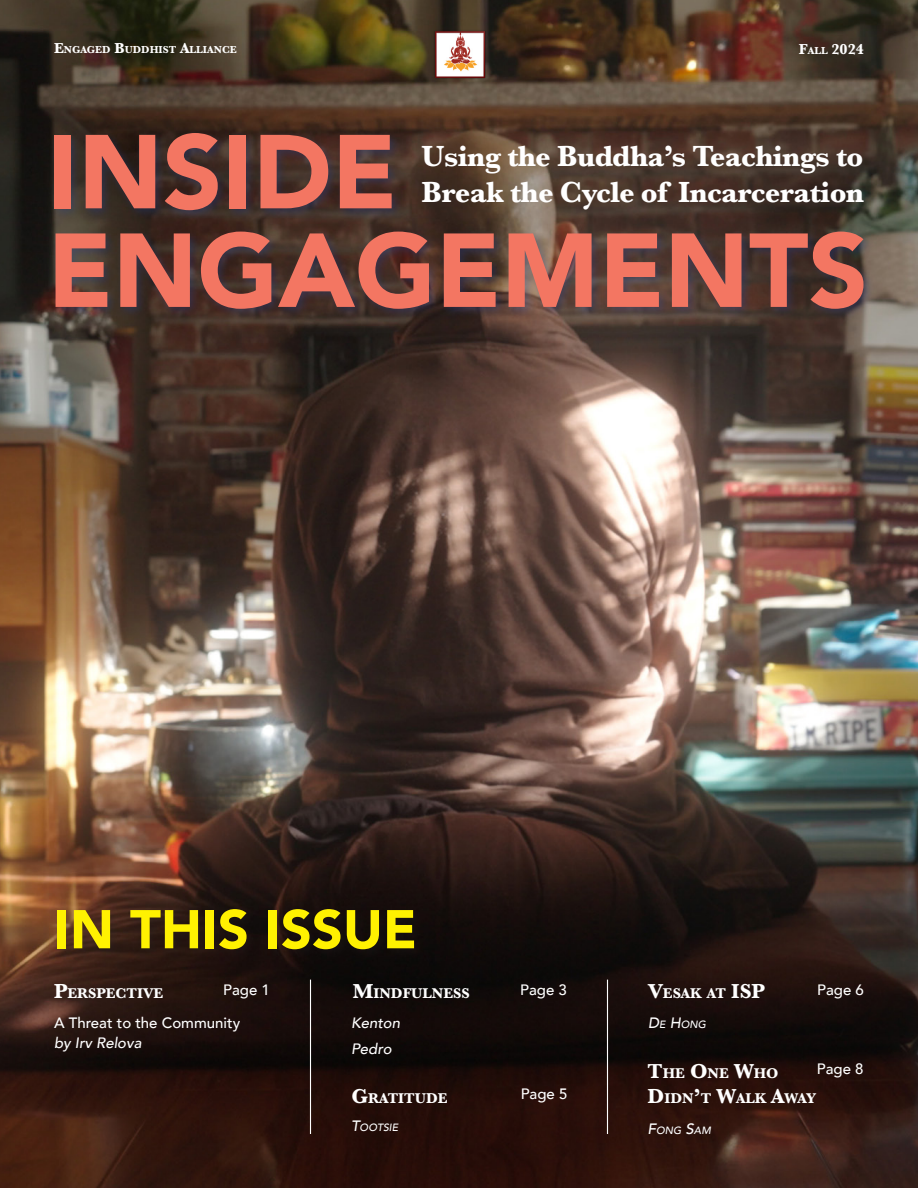
<style>
.page{position:relative;width:918px;height:1188px;background:#fff}
.page>*{position:absolute;margin:0;border:0;box-sizing:border-box;transform-origin:0 0}
.t1{font:900 103.8px "Avenir";color:#f37662}
.t2{font:900 54px "Avenir";color:#fff101}
.t3{font:700 30.3px/36.3px "Baskerville";letter-spacing:-.02em;color:#fff}
.t4{font:500 15px "Avenir";color:#fff}
.t5{font:italic 500 15px "Avenir";color:#fff}
.t6{font:700 15px "Baskerville";color:#fff}
.t7{font:700 14.7px/25.2px "Baskerville";color:#fff}
.t8{font:700 10.5px "Baskerville";color:#fff}
.t9{font:italic 500 10.5px "Avenir";color:#fff}
.s1{font-size:15px}
.s2{font-size:10.5px}
.s3{font-size:21px}
</style>
<div class="page">
<img style="left:0;top:0;width:918px;height:1188px">
<div style="left:50px;top:129px;width:826px;height:191px;background:#253f8e;opacity:.35"></div>
<div style="left:54px;top:905px;width:372px;height:56px;background:#231f20;opacity:.35"></div>
<hr style="left:310px;top:980px;width:1px;height:154px;background:#fff">
<hr style="left:607px;top:980px;width:1px;height:154px;background:#fff">
<img style="left:432px;top:28px;width:54px;height:52px">
<p class="t8" style="left:54px;top:43px;width:184px"><span class="s1">E</span>NGAGED <span class="s1">B</span>UDDHIST <span class="s1">A</span>LLIANCE</p>
<p class="t6" style="left:799px;top:39px;width:67px">F<span class="s2">ALL</span> 2024</p>
<p class="t1" style="left:47px;top:83px;width:351px">INSIDE</p>
<p class="t1" style="left:47px;top:182px;width:822px">ENGAGEMENTS</p>
<p class="t3" style="left:422px;top:138px;width:444px">Using the Buddha’s Teachings to<br>Break the Cycle of Incarceration</p>
<p class="t2" style="left:54px;top:883px;width:364px">IN THIS ISSUE</p>
<p class="t4" style="left:223px;top:976px;width:48px">Page 1</p>
<p class="t7" style="left:353px;top:981px;width:119px"><span class="s3">M</span>INDFULNESS</p>
<p class="t4" style="left:520px;top:976px;width:48px">Page 3</p>
<p class="t5" style="left:351px;top:1014px;width:51px">Kenton</p>
<p class="t5" style="left:351px;top:1039px;width:42px">Pedro</p>
<p class="t7" style="left:54px;top:981px;width:110px"><span class="s3">P</span>ERSPECTIVE</p>
<p class="t4" style="left:54px;top:1010px;width:188px">A Threat to the Community</p>
<p class="t5" style="left:54px;top:1033px;width:89px">by Irv Relova</p>
<p class="t7" style="left:351px;top:1085px;width:97px"><span class="s3">G</span>RATITUDE</p>
<p class="t4" style="left:521px;top:1081px;width:48px">Page 5</p>
<p class="t9" style="left:351px;top:1121px;width:49px"><span class="s1">T</span>OOTSIE</p>
<p class="t7" style="left:648px;top:981px;width:118px"><span class="s3">V</span>ESAK AT <span class="s3">ISP</span></p>
<p class="t4" style="left:817px;top:976px;width:48px">Page 6</p>
<p class="t9" style="left:648px;top:1018px;width:60px"><span class="s1">D</span>E <span class="s1">H</span>ONG</p>
<p class="t7" style="left:648px;top:1061px;width:170px"><span class="s3">T</span>HE <span class="s3">O</span>NE <span class="s3">W</span>HO<br><span class="s3">D</span>IDN<span class="s3">’</span>T <span class="s3">W</span>ALK <span class="s3">A</span>WAY</p>
<p class="t4" style="left:817px;top:1056px;width:48px">Page 8</p>
<p class="t9" style="left:648px;top:1124px;width:65px"><span class="s1">F</span>ONG <span class="s1">S</span>AM</p>
</div>
